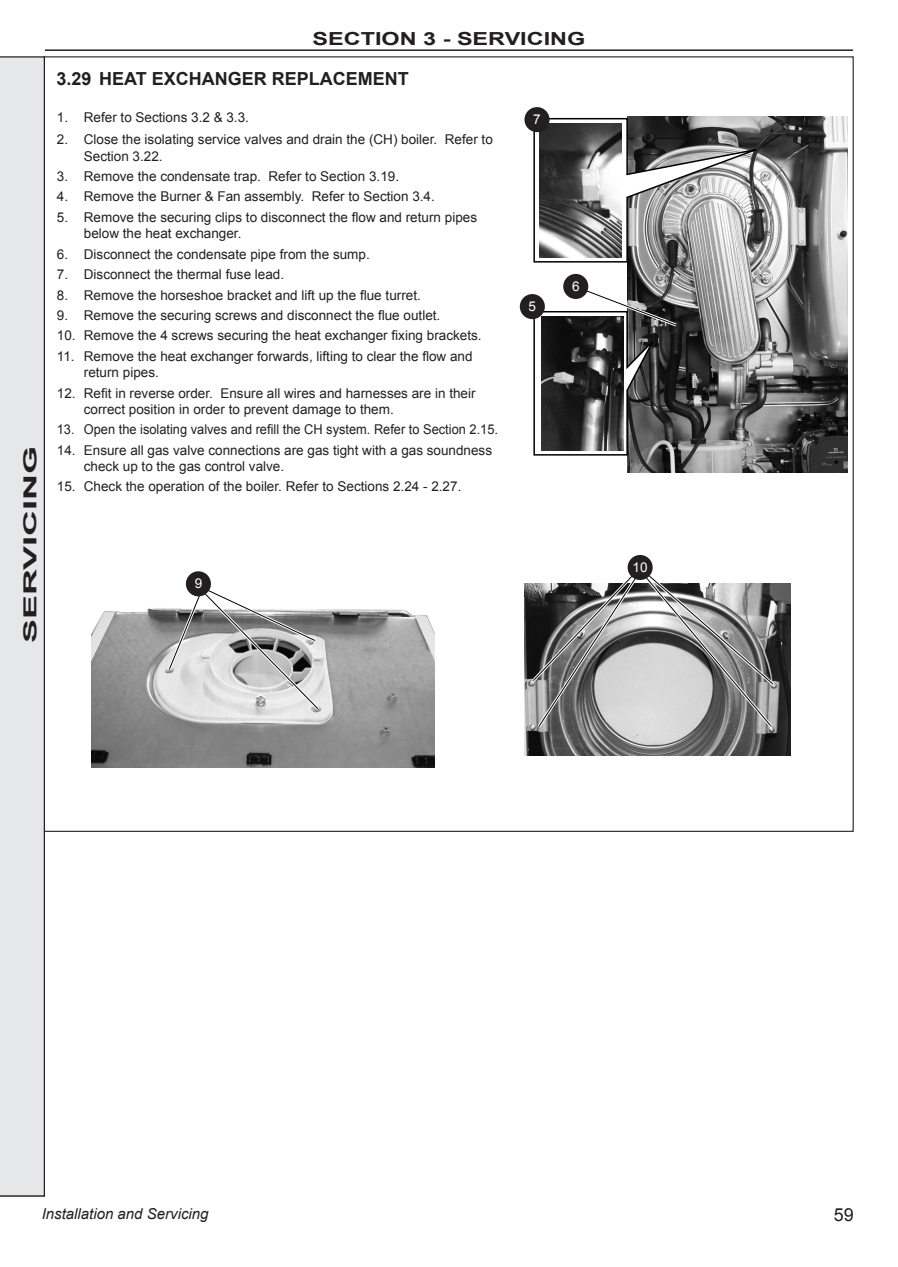
<style>
.page{position:relative;width:898px;height:1267px;background:#fff}
.page>*{position:absolute;margin:0;border:0;box-sizing:border-box;transform-origin:0 0}
.Chapter{font:700 18px "Arial";color:#231f20}
.Chapter-2{font:700 18px "Arial";color:#231f20;scale:1.3 1}
.Chapter-3{font:700 18px "Arial";color:#231f20;scale:2 1}
.t1{font:18px "Arial";color:#231f20}
.t2{font:italic 15px "Arial";color:#231f20}
.t3{font:13.5px/16.2px "Arial";color:#231f20}
.t4{font:13.5px "Arial";color:#231f20;scale:.95 1}
.t5{font:13.5px "Arial";color:#fff}
</style>
<div class="page">
<hr style="left:45px;top:49px;width:808px;height:2px;background:#231f20">
<img style="left:627px;top:116px;width:221px;height:356px">
<svg style="left:533px;top:117px;width:240px;height:146px"></svg>
<img style="left:539px;top:123px;width:83px;height:134px">
<div style="left:520px;top:294px;width:25px;height:25px;background:#231f20;border-radius:50%"></div>
<div style="left:524px;top:107px;width:25px;height:25px;background:#231f20;border-radius:50%"></div>
<img style="left:92px;top:583px;width:343px;height:184px">
<img style="left:524px;top:583px;width:266px;height:172px">
<svg style="left:533px;top:283px;width:147px;height:173px"></svg>
<svg style="left:529px;top:565px;width:248px;height:165px;background:#9c9c9c"></svg>
<div style="left:627px;top:555px;width:25px;height:25px;background:#231f20;border-radius:50%"></div>
<div style="left:563px;top:274px;width:25px;height:25px;background:#231f20;border-radius:50%"></div>
<svg style="left:165px;top:585px;width:157px;height:128px"></svg>
<div style="left:186px;top:571px;width:25px;height:25px;background:#231f20;border-radius:50%"></div>
<img style="left:541px;top:316px;width:83px;height:134px">
<div style="left:0;top:56px;width:45px;height:1140px;background:#e6e7e9"></div>
<h1 class="Chapter-3" style="left:18px;top:643px;width:100px;rotate:-90deg">SERVICING</h1>
<h1 class="Chapter-2" style="left:313px;top:27px;width:211px">SECTION 3 - SERVICING</h1>
<p class="Chapter" style="left:56px;top:67px;width:354px">3.29 HEAT EXCHANGER REPLACEMENT</p>
<p class="t3" style="left:57px;top:109px;width:194px">1. Refer to Sections 3.2 &amp; 3.3.</p>
<p class="t3" style="left:84px;top:132px;width:410px;text-indent:-27px">2. Close the isolating service valves and drain the (CH) boiler. Refer to<br>Section 3.22.</p>
<p class="t3" style="left:57px;top:168px;width:344px">3. Remove the condensate trap. Refer to Section 3.19.</p>
<p class="t3" style="left:57px;top:189px;width:379px">4. Remove the Burner &amp; Fan assembly. Refer to Section 3.4.</p>
<p class="t3" style="left:84px;top:209px;width:395px;text-indent:-27px">5. Remove the securing clips to disconnect the flow and return pipes below the heat exchanger.</p>
<p class="t3" style="left:57px;top:246px;width:314px">6. Disconnect the condensate pipe from the sump.</p>
<p class="t3" style="left:57px;top:266px;width:229px">7. Disconnect the thermal fuse lead.</p>
<p class="t3" style="left:57px;top:287px;width:365px">8. Remove the horseshoe bracket and lift up the flue turret.</p>
<p class="t3" style="left:57px;top:307px;width:385px">9. Remove the securing screws and disconnect the flue outlet.</p>
<p class="t3" style="left:57px;top:328px;width:426px">10. Remove the 4 screws securing the heat exchanger fixing brackets.</p>
<p class="t3" style="left:84px;top:348px;width:390px;text-indent:-27px">11. Remove the heat exchanger forwards, lifting to clear the flow and return pipes.</p>
<p class="t3" style="left:84px;top:385px;width:393px;text-indent:-27px">12. Refit in reverse order. Ensure all wires and harnesses are in their correct position in order to prevent damage to them.</p>
<p class="t4" style="left:57px;top:420px;width:466px">13. Open the isolating valves and refill the CH system. Refer to Section 2.15.</p>
<p class="t3" style="left:84px;top:442px;width:410px;text-indent:-27px">14. Ensure all gas valve connections are gas tight with a gas soundness check up to the gas control valve.</p>
<p class="t3" style="left:57px;top:478px;width:406px">15. Check the operation of the boiler. Refer to Sections 2.24 - 2.27.</p>
<p class="t5" style="left:533px;top:110px;width:9px">7</p>
<p class="t5" style="left:572px;top:277px;width:9px">6</p>
<p class="t5" style="left:528px;top:297px;width:9px">5</p>
<p class="t5" style="left:195px;top:574px;width:9px">9</p>
<p class="t5" style="left:632px;top:558px;width:17px">10</p>
<p class="t2" style="left:42px;top:1204px;width:168px">Installation and Servicing</p>
<h1 class="t1" style="left:834px;top:1203px;width:22px">59</h1>
</div>
